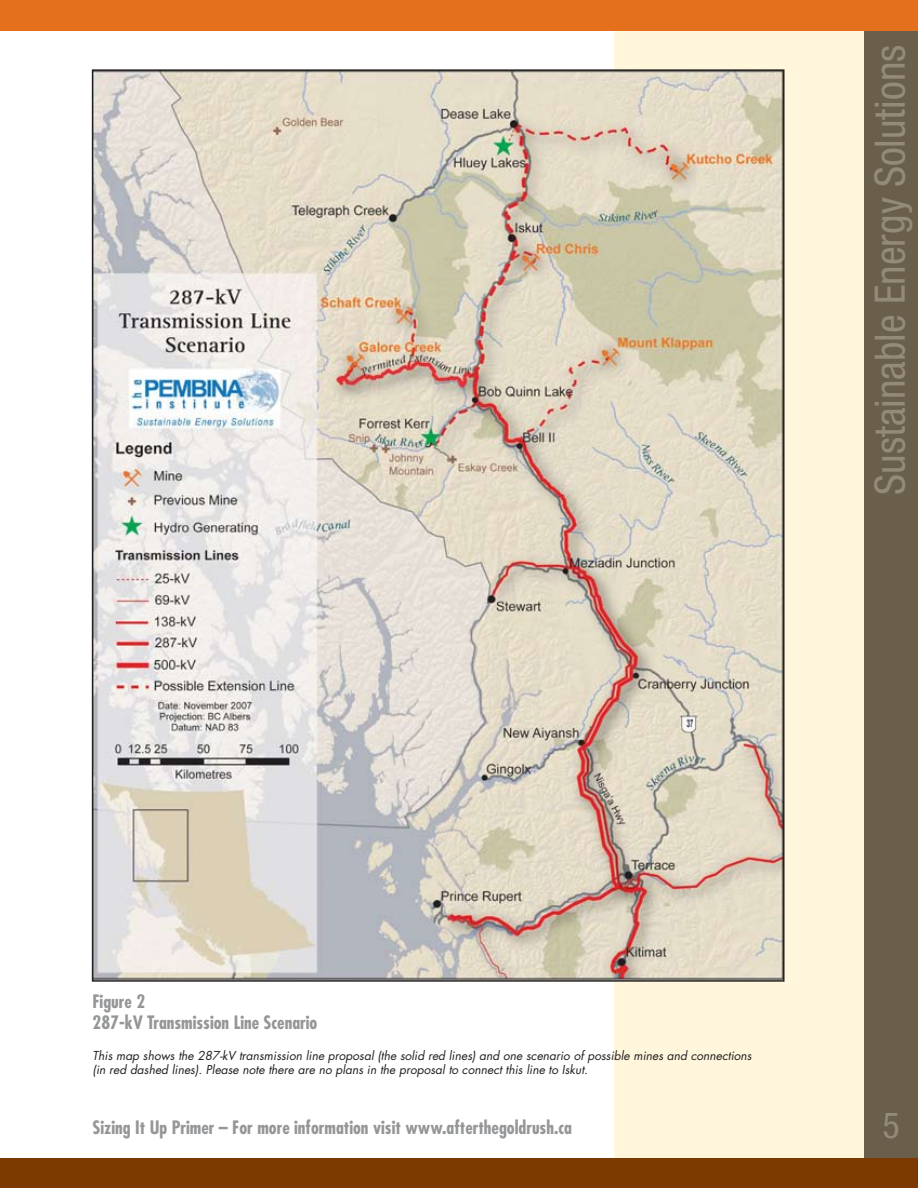
<style>
.page{position:relative;width:918px;height:1188px;background:#fff}
.page>*{position:absolute;margin:0;border:0;box-sizing:border-box;transform-origin:0 0}
.t1{font:condensed 42px "Helvetica Neue";color:#948a78}
.Main_Text{font:700 condensed 18px/21px "Futura";color:#949698}
.Main_Text-2{font:italic 12px/13.5px "Futura";color:#231f20}
</style>
<div class="page">
<div style="left:614px;top:27px;width:252px;height:1132px;background:#fff6dc"></div>
<div style="left:865px;top:27px;width:53px;height:1160px;background:#6a5f4a"></div>
<div style="left:0;top:0;width:918px;height:31px;background:#e4701e"></div>
<div style="left:1px;top:1158px;width:917px;height:30px;background:#7c3a00"></div>
<img style="left:95px;top:72px;width:687px;height:907px">
<p class="t1" style="left:866px;top:495px;width:451px;rotate:-90deg">Sustainable Energy Solutions</p>
<p class="Main_Text" style="left:93px;top:990px;width:226px">Figure 2<br>287-kV Transmission Line Scenario</p>
<p class="Main_Text-2" style="left:93px;top:1049px;width:661px">This map shows the 287-kV transmission line proposal (the solid red lines) and one scenario of possible mines and connections (in red dashed lines). Please note there are no plans in the proposal to connect this line to Iskut.</p>
<p class="Main_Text" style="left:93px;top:1116px;width:481px">Sizing It Up Primer – For more information visit www.afterthegoldrush.ca</p>
</div>
